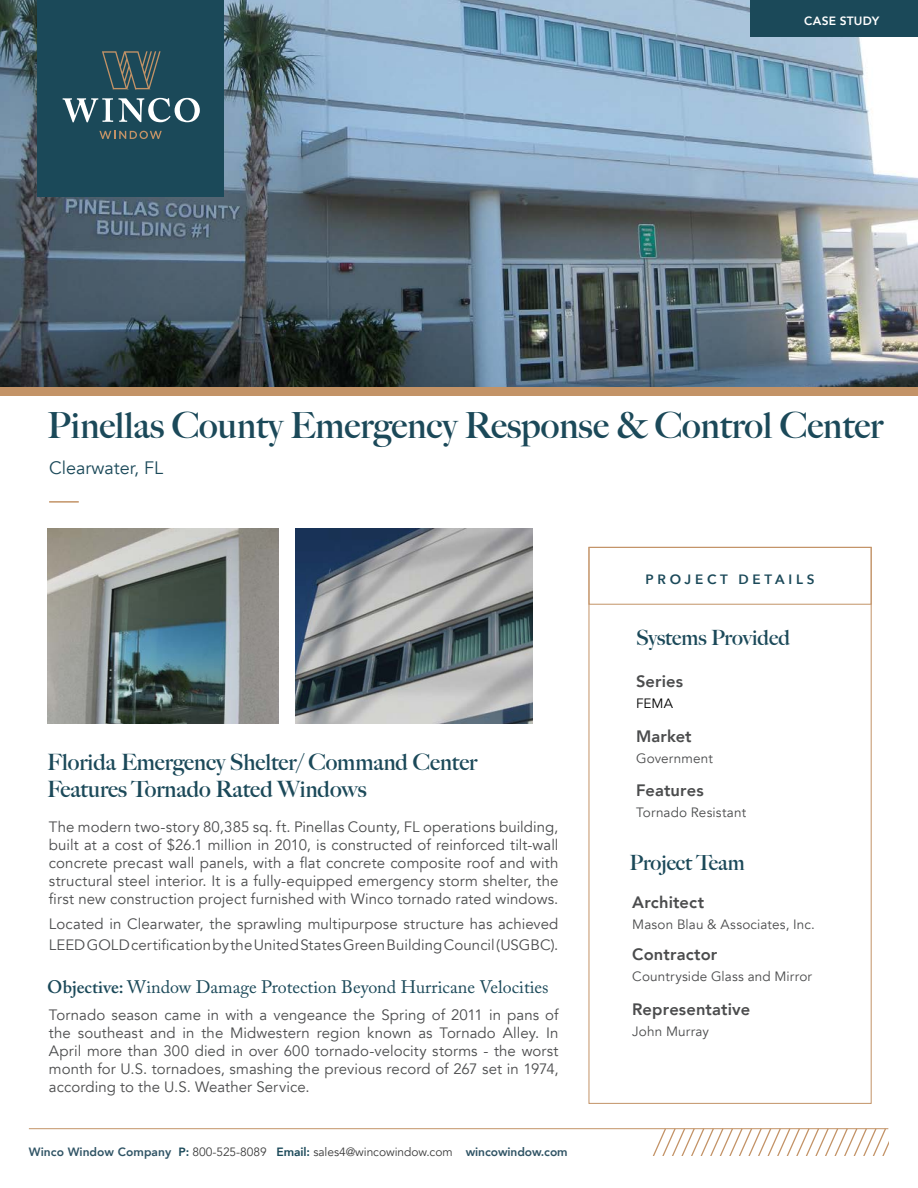
<style>
.page{position:relative;width:918px;height:1188px;background:#fff}
.page>*{position:absolute;margin:0;border:0;box-sizing:border-box;transform-origin:0 0}
.t1{font:700 36px "Big Caslon FB";color:#1b4959}
.Paragraph_Style_1{font:700 22.5px/27px "Big Caslon FB";color:#1b4959}
.t2{font:700 21px "Big Caslon FB";color:#1b4959}
.Paragraph_Style_1-2{font:18px "Adobe Caslon Pro";color:#1b4959}
.t3{font:18px "Avenir";color:#1b4959}
.Paragraph_Style_1-3{font:800 16.5px "Avenir";letter-spacing:.01em;color:#4b4c4d}
.Paragraph_Style_1-4{font:15px/18px "Avenir";letter-spacing:.005em;color:#4b4c4d;text-align:justify}
.Paragraph_Style_1-5{font:13.5px "Avenir";letter-spacing:.01em;color:#4b4c4d}
.t4{font:600 13.5px "Avenir Next";letter-spacing:.28em;color:#1b4959}
.Paragraph_Style_1-6{font:13.5px "Avenir";color:#000}
.t5{font:12px "Avenir";letter-spacing:-.005em;color:#3d3d3d}
.t6{font:800 12px "Avenir";letter-spacing:.02em;color:#fff}
.s1{font-weight:600}
.s2{font-weight:800;color:#305465}
.s3{font-weight:800;color:#1b4959}
</style>
<div class="page">
<img style="left:0;top:0;width:918px;height:387px">
<hr style="left:49px;top:501px;width:30px;height:2px;background:#c39367">
<div style="left:37px;top:0;width:187px;height:197px;background:#1b4959"></div>
<svg style="left:63px;top:98px;width:137px;height:24px"></svg>
<svg style="left:99px;top:131px;width:63px;height:8px"></svg>
<svg style="left:102px;top:51px;width:59px;height:38px"></svg>
<div style="left:751px;top:0;width:167px;height:37px;background:#1b4959"></div>
<div style="left:0;top:387px;width:918px;height:9px;background:#c39367"></div>
<hr style="left:29px;top:1128px;width:859px;height:1px;background:#c39367">
<svg style="left:650px;top:1128px;width:238px;height:28px"></svg>
<img style="left:296px;top:528px;width:236px;height:196px">
<img style="left:47px;top:528px;width:232px;height:196px">
<div style="left:589px;top:547px;width:283px;height:58px;border:1px solid #c39367"></div>
<p class="t6" style="left:804px;top:11px;width:77px">CASE STUDY</p>
<p class="t1" style="left:47px;top:404px;width:838px">Pinellas County Emergency Response &amp; Control Center</p>
<p class="t3" style="left:49px;top:457px;width:115px">Clearwater, FL</p>
<p class="t4" style="left:646px;top:567px;width:171px">PROJECT DETAILS</p>
<p class="Paragraph_Style_1" style="left:47px;top:749px;width:432px">Florida Emergency Shelter/ Command Center<br>Features Tornado Rated Windows</p>
<p class="Paragraph_Style_1-4" style="left:49px;top:818px;width:511px">The modern two-story 80,385 sq. ft. Pinellas County, FL operations building, built at a cost of $26.1 million in 2010, is constructed of reinforced tilt-wall concrete precast wall panels, with a flat concrete composite roof and with structural steel interior. It is a fully-equipped emergency storm shelter, the first new construction project furnished with Winco tornado rated windows.</p>
<p class="Paragraph_Style_1-4" style="left:49px;top:914px;width:511px;line-height:21px">Located in Clearwater, the sprawling multipurpose structure has achieved<br>LEED GOLD certificationby the United States Green Building Council(USGBC).</p>
<p class="Paragraph_Style_1-2" style="left:47px;top:976px;width:503px"><span class="s1">Objective:</span> Window Damage Protection Beyond Hurricane Velocities</p>
<p class="Paragraph_Style_1-4" style="left:49px;top:1006px;width:511px">Tornado season came in with a vengeance the Spring of 2011 in pans of the southeast and in the Midwestern region known as Tornado Alley. In April more than 300 died in over 600 tornado-velocity storms - the worst month for U.S. tornadoes, smashing the previous record of 267 set in 1974, according to the U.S. Weather Service.</p>
<p class="t5" style="left:29px;top:1145px;width:540px"><span class="s2">Winco Window Company</span> <span class="s3">P:</span> 800-525-8089 <span class="s3">Email:</span> sales4@wincowindow.com <span class="s2">wincowindow.com</span></p>
<p class="t2" style="left:636px;top:626px;width:156px">Systems Provided</p>
<p class="Paragraph_Style_1-3" style="left:636px;top:668px;width:48px">Series</p>
<p class="Paragraph_Style_1-6" style="left:636px;top:695px;width:38px">FEMA</p>
<p class="Paragraph_Style_1-3" style="left:636px;top:723px;width:57px">Market</p>
<p class="Paragraph_Style_1-5" style="left:636px;top:750px;width:78px">Government</p>
<p class="Paragraph_Style_1-3" style="left:636px;top:778px;width:69px">Features</p>
<p class="Paragraph_Style_1-5" style="left:636px;top:805px;width:112px">Tornado Resistant</p>
<p class="t2" style="left:630px;top:850px;width:117px">Project Team</p>
<p class="Paragraph_Style_1-3" style="left:632px;top:890px;width:73px">Architect</p>
<p class="Paragraph_Style_1-5" style="left:632px;top:917px;width:184px">Mason Blau &amp; Associates, Inc.</p>
<p class="Paragraph_Style_1-3" style="left:632px;top:942px;width:86px">Contractor</p>
<p class="Paragraph_Style_1-5" style="left:632px;top:969px;width:181px">Countryside Glass and Mirror</p>
<p class="Paragraph_Style_1-3" style="left:632px;top:996px;width:119px">Representative</p>
<p class="Paragraph_Style_1-5" style="left:632px;top:1023px;width:78px">John Murray</p>
</div>
